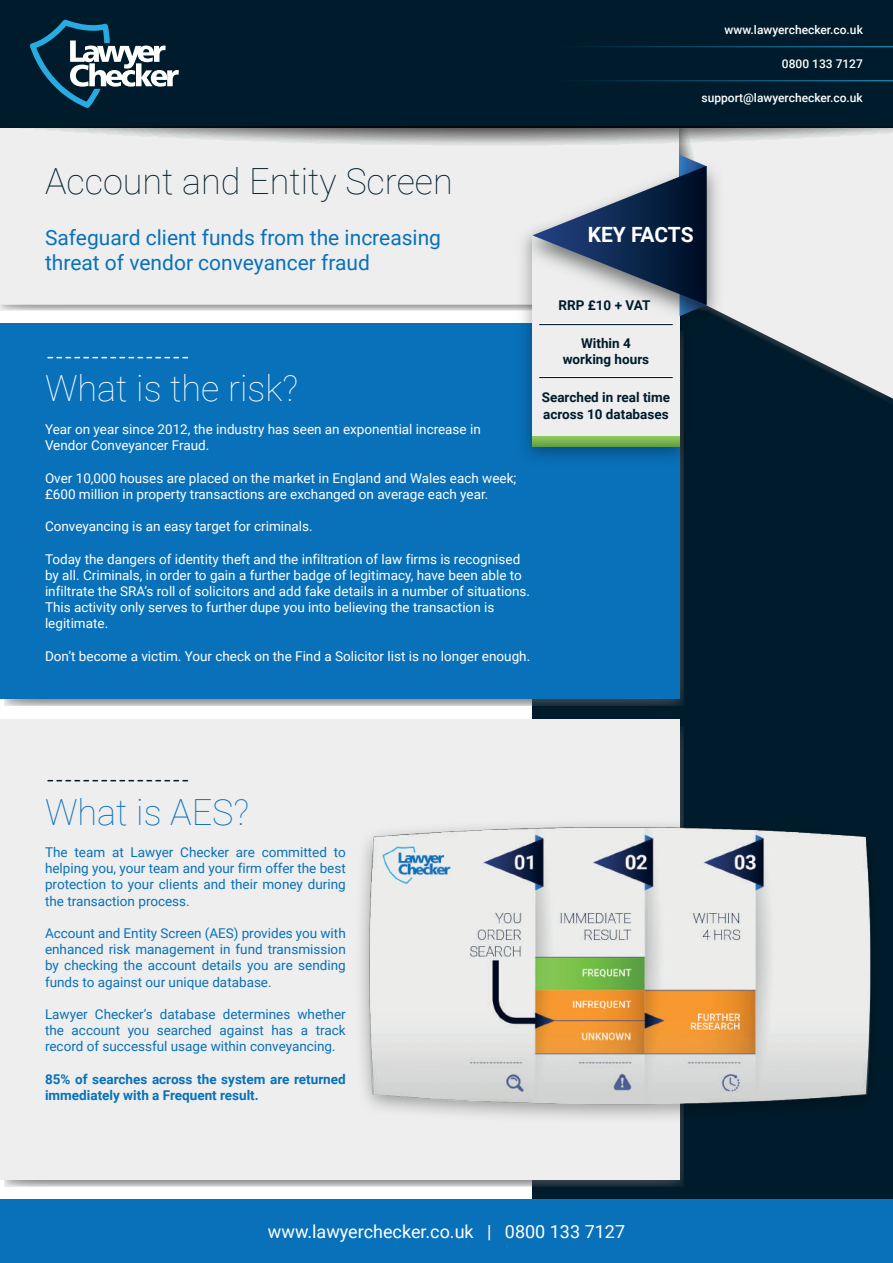
<style>
.page{position:relative;width:893px;height:1263px;background:#fff}
.page>*{position:absolute;margin:0;border:0;box-sizing:border-box;transform-origin:0 0}
.t1{font:100 36px "Roboto";color:#001c2c}
.t2{font:100 36px "Roboto";color:#fff}
.t3{font:100 36px "Roboto";color:#0971ba}
.t4{font:21px/25.2px "Roboto";color:#0971ba}
.t5{font:700 21px "Roboto";letter-spacing:-.01em;color:#fff}
.t6{font:18px "Roboto";color:#fff}
.t7{font:13.5px/16.2px "Roboto";color:#fff}
.t8{font:13.5px/16.2px "Roboto";color:#0971ba;text-align:justify}
.t9{font:700 13.5px/16.2px "Roboto";color:#0971ba}
.t10{font:700 13.5px/16.2px "Roboto";color:#001c2c;text-align:center}
.t11{font:500 12px "Roboto";color:#fff}
</style>
<div class="page">
<div style="left:532px;top:1px;width:361px;height:1262px;background:#001c2c"></div>
<svg style="left:5px;top:474px;width:679px;height:232px;background:#7f858a"></svg>
<div style="left:0;top:323px;width:680px;height:376px;background:#0971ba"></div>
<svg style="left:0;top:148px;width:893px;height:251px;fill:#edeeed"></svg>
<div style="left:0;top:0;width:893px;height:128px;background:#001c2c"></div>
<div style="left:0;top:1199px;width:893px;height:64px;background:#0971ba"></div>
<svg style="left:30px;top:19px;width:149px;height:89px"></svg>
<hr style="left:553px;top:47px;width:340px;height:1px;background:#fff">
<hr style="left:553px;top:81px;width:340px;height:1px;background:#fff">
<svg style="left:0;top:126px;width:893px;height:22px;background:#b4b6b6"></svg>
<svg style="left:679px;top:128px;width:22px;height:24px"></svg>
<img style="left:510px;top:336px;width:192px;height:138px">
<div style="left:532px;top:236px;width:148px;height:211px;background:#edeeed"></div>
<img style="left:510px;top:152px;width:219px;height:184px">
<svg style="left:532px;top:155px;width:174px;height:161px"></svg>
<hr style="left:539px;top:323px;width:134px;height:1px;background:#fff">
<hr style="left:539px;top:376px;width:134px;height:1px;background:#fff">
<hr style="left:539px;top:324px;width:134px;height:1px;background:#001c2c">
<hr style="left:539px;top:377px;width:134px;height:1px;background:#001c2c">
<svg style="left:532px;top:436px;width:148px;height:11px;background:#77b350"></svg>
<div style="left:0;top:719px;width:680px;height:460px;background:#edeeed"></div>
<img style="left:361px;top:786px;width:510px;height:359px">
<svg style="left:47px;top:780px;width:141px;height:1px"></svg>
<p class="t11" style="left:724px;top:21px;width:140px">www.lawyerchecker.co.uk</p>
<p class="t11" style="left:782px;top:55px;width:82px">0800 133 7127</p>
<p class="t11" style="left:701px;top:89px;width:163px">support@lawyerchecker.co.uk</p>
<h1 class="t1" style="left:45px;top:156px;width:409px">Account and Entity Screen</h1>
<h2 class="t4" style="left:45px;top:224px;width:398px">Safeguard client funds from the increasing threat of vendor conveyancer fraud</h2>
<h2 class="t5" style="left:588px;top:220px;width:107px">KEY FACTS</h2>
<p class="t10" style="left:558px;top:297px;width:93px">RRP £10 + VAT</p>
<p class="t10" style="left:563px;top:334px;width:88px">Within 4 working hours</p>
<p class="t10" style="left:542px;top:389px;width:130px;text-align:left">Searched in real time across 10 databases</p>
<h1 class="t2" style="left:45px;top:363px;width:255px">What is the risk?</h1>
<p class="t7" style="left:45px;top:420px;width:437px">Year on year since 2012, the industry has seen an exponential increase in<br>Vendor Conveyancer Fraud.</p>
<p class="t7" style="left:45px;top:469px;width:473px">Over 10,000 houses are placed on the market in England and Wales each week; £600 million in property transactions are exchanged on average each year.</p>
<p class="t7" style="left:45px;top:518px;width:269px">Conveyancing is an easy target for criminals.</p>
<p class="t7" style="left:45px;top:550px;width:486px">Today the dangers of identity theft and the infiltration of law firms is recognised by all. Criminals, in order to gain a further badge of legitimacy, have been able to infiltrate the SRA’s roll of solicitors and add fake details in a number of situations.<br>This activity only serves to further dupe you into believing the transaction is legitimate.</p>
<p class="t7" style="left:45px;top:647px;width:487px">Don’t become a victim. Your check on the Find a Solicitor list is no longer enough.</p>
<h1 class="t3" style="left:45px;top:787px;width:206px">What is AES?</h1>
<p class="t8" style="left:45px;top:844px;width:302px">The team at Lawyer Checker are committed to helping you, your team and your firm offer the best protection to your clients and their money during the transaction process.</p>
<p class="t8" style="left:45px;top:925px;width:302px">Account and Entity Screen (AES) provides you with enhanced risk management in fund transmission by checking the account details you are sending funds to against our unique database.</p>
<p class="t8" style="left:45px;top:1006px;width:302px">Lawyer Checker’s database determines whether the account you searched against has a track record of successful usage within conveyancing.</p>
<p class="t9" style="left:45px;top:1070px;width:302px">85% of searches across the system are returned immediately with a Frequent result.</p>
<h3 class="t6" style="left:268px;top:1218px;width:359px">www.lawyerchecker.co.uk | 0800 133 7127</h3>
</div>
